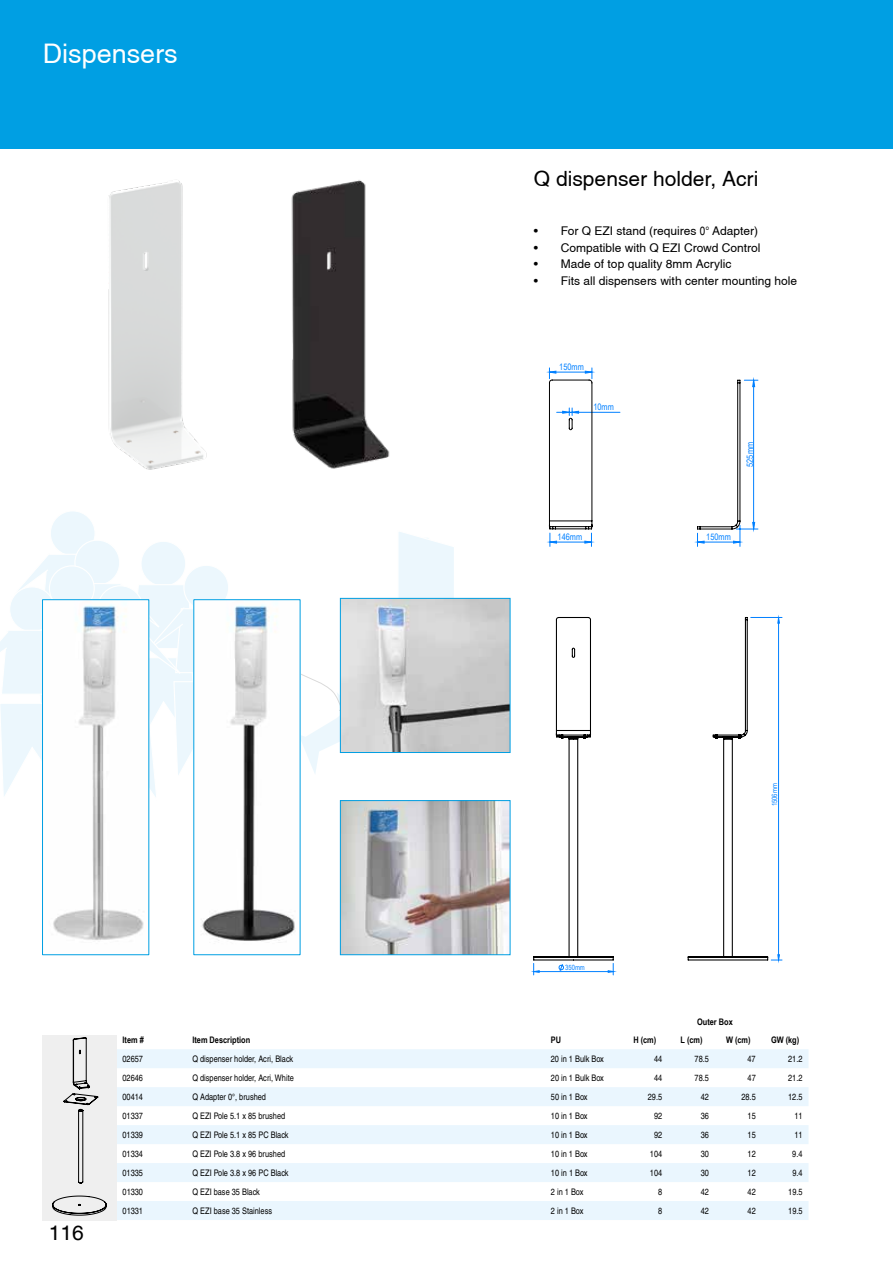
<style>
.page{position:relative;width:893px;height:1263px;background:#fff}
.page>*{position:absolute;margin:0;border:0;box-sizing:border-box;transform-origin:0 0}
.t1{font:27px "Helvetica";color:#fff}
.t2{font:21px "Helvetica";color:#000}
.t3{font:12px "Helvetica";color:#000}
.t4{font:condensed 9px "Helvetica CE";color:#000}
.t5{font:700 9px "Arial Narrow";color:#000}
.t6{font:9px "Arial Narrow";color:#0080ff}
.t7{font:7.2px "Arial Narrow";color:#0080ff}
.s1{font-family:"Helvetica CE";font-stretch:condensed}
</style>
<div class="page">
<svg style="left:397px;top:532px;width:59px;height:66px"></svg>
<div style="left:50px;top:511px;width:45px;height:45px;background:#ecf7fd;border-radius:50%"></div>
<div style="left:50px;top:510px;width:46px;height:46px;border:1px solid #fff;border-radius:50%"></div>
<svg style="left:141px;top:541px;width:45px;height:45px"></svg>
<svg style="left:75px;top:540px;width:45px;height:45px"></svg>
<svg style="left:0;top:552px;width:371px;height:251px"></svg>
<div style="left:0;top:0;width:893px;height:149px;background:#009fe3"></div>
<svg style="left:117px;top:1049px;width:691px;height:171px;fill:#eaf6fe"></svg>
<div style="left:42px;top:1183px;width:75px;height:37px;background:#efefef"></div>
<svg style="left:52px;top:1196px;width:55px;height:19px"></svg>
<div style="left:42px;top:1107px;width:75px;height:78px;background:#efefef"></div>
<div style="left:43px;top:1084px;width:74px;height:24px;background:#efefef"></div>
<div style="left:43px;top:1035px;width:74px;height:56px;background:#efefef"></div>
<svg style="left:64px;top:1037px;width:34px;height:146px"></svg>
<img style="left:108px;top:180px;width:99px;height:290px">
<img style="left:342px;top:802px;width:166px;height:151px">
<div style="left:340px;top:800px;width:170px;height:155px;border:1px solid #009fe3"></div>
<img style="left:44px;top:601px;width:103px;height:339px">
<div style="left:42px;top:599px;width:107px;height:356px;border:1px solid #009fe3"></div>
<img style="left:291px;top:180px;width:99px;height:289px">
<img style="left:196px;top:601px;width:102px;height:342px">
<hr style="left:751px;top:617px;width:31px;height:1px;background:#0080ff">
<svg style="left:533px;top:963px;width:81px;height:12px"></svg>
<svg style="left:771px;top:618px;width:11px;height:343px"></svg>
<svg style="left:533px;top:617px;width:236px;height:344px"></svg>
<hr style="left:572px;top:412px;width:48px;height:1px;background:#0080ff">
<svg style="left:549px;top:368px;width:44px;height:178px"></svg>
<svg style="left:697px;top:380px;width:61px;height:166px"></svg>
<img style="left:342px;top:600px;width:166px;height:151px">
<div style="left:340px;top:598px;width:170px;height:155px;border:1px solid #009fe3"></div>
<h1 class="t1" style="left:43px;top:37px;width:137px">Dispensers</h1>
<h2 class="t2" style="left:534px;top:166px;width:226px">Q dispenser holder, Acri</h2>
<h3 class="t3" style="left:534px;top:224px;width:226px">• For Q EZI stand (requires <span class="s1">0°</span> Adapter)</h3>
<h3 class="t3" style="left:534px;top:241px;width:228px">• Compatible with Q EZI Crowd Control</h3>
<h3 class="t3" style="left:534px;top:257px;width:199px">• Made of top quality 8mm Acrylic</h3>
<h3 class="t3" style="left:534px;top:274px;width:265px">• Fits all dispensers with center mounting hole</h3>
<p class="t6" style="left:559px;top:360px;width:26px">150mm</p>
<p class="t6" style="left:593px;top:400px;width:22px">10mm</p>
<p class="t6" style="left:558px;top:530px;width:26px">146mm</p>
<p class="t6" style="left:743px;top:467px;width:26px;rotate:-90deg">525mm</p>
<p class="t6" style="left:706px;top:530px;width:26px">150mm</p>
<p class="t7" style="left:565px;top:962px;width:21px">350mm</p>
<p class="t7" style="left:769px;top:806px;width:25px;rotate:-90deg">1506mm</p>
<p class="t5" style="left:697px;top:1015px;width:37px">Outer Box</p>
<h2 class="t2" style="left:49px;top:1220px;width:37px">116</h2>
<p class="t5" style="left:123px;top:1033px;width:23px">Item #</p>
<p class="t5" style="left:192px;top:1033px;width:59px">Item Description</p>
<p class="t5" style="left:551px;top:1033px;width:12px">PU</p>
<p class="t5" style="left:633px;top:1033px;width:24px">H (cm)</p>
<p class="t5" style="left:681px;top:1033px;width:24px">L (cm)</p>
<p class="t5" style="left:726px;top:1033px;width:26px">W (cm)</p>
<p class="t5" style="left:771px;top:1033px;width:30px">GW (kg)</p>
<p class="t4" style="left:122px;top:1054px;width:22px">02657</p>
<p class="t4" style="left:192px;top:1054px;width:102px">Q dispenser holder, Acri, Black</p>
<p class="t4" style="left:551px;top:1054px;width:55px">20 in 1 Bulk Box</p>
<p class="t4" style="left:654px;top:1054px;width:10px">44</p>
<p class="t4" style="left:695px;top:1054px;width:16px">78.5</p>
<p class="t4" style="left:747px;top:1054px;width:10px">47</p>
<p class="t4" style="left:788px;top:1054px;width:16px">21.2</p>
<p class="t4" style="left:123px;top:1073px;width:22px">02646</p>
<p class="t4" style="left:192px;top:1073px;width:103px">Q dispenser holder, Acri, White</p>
<p class="t4" style="left:551px;top:1073px;width:55px">20 in 1 Bulk Box</p>
<p class="t4" style="left:654px;top:1073px;width:10px">44</p>
<p class="t4" style="left:695px;top:1073px;width:16px">78.5</p>
<p class="t4" style="left:747px;top:1073px;width:10px">47</p>
<p class="t4" style="left:788px;top:1073px;width:16px">21.2</p>
<p class="t4" style="left:123px;top:1092px;width:22px">00414</p>
<p class="t4" style="left:192px;top:1092px;width:75px">Q Adapter 0°, brushed</p>
<p class="t4" style="left:551px;top:1092px;width:38px">50 in 1 Box</p>
<p class="t4" style="left:648px;top:1092px;width:16px">29.5</p>
<p class="t4" style="left:701px;top:1092px;width:10px">42</p>
<p class="t4" style="left:741px;top:1092px;width:16px">28.5</p>
<p class="t4" style="left:788px;top:1092px;width:16px">12.5</p>
<p class="t4" style="left:123px;top:1111px;width:22px">01337</p>
<p class="t4" style="left:192px;top:1111px;width:94px">Q EZI Pole 5.1 x 85 brushed</p>
<p class="t4" style="left:551px;top:1111px;width:38px">10 in 1 Box</p>
<p class="t4" style="left:654px;top:1111px;width:10px">92</p>
<p class="t4" style="left:701px;top:1111px;width:10px">36</p>
<p class="t4" style="left:748px;top:1111px;width:10px">15</p>
<p class="t4" style="left:794px;top:1111px;width:10px">11</p>
<p class="t4" style="left:123px;top:1130px;width:22px">01339</p>
<p class="t4" style="left:192px;top:1130px;width:98px">Q EZI Pole 5.1 x 85 PC Black</p>
<p class="t4" style="left:551px;top:1130px;width:38px">10 in 1 Box</p>
<p class="t4" style="left:654px;top:1130px;width:10px">92</p>
<p class="t4" style="left:701px;top:1130px;width:10px">36</p>
<p class="t4" style="left:748px;top:1130px;width:10px">15</p>
<p class="t4" style="left:794px;top:1130px;width:10px">11</p>
<p class="t4" style="left:123px;top:1149px;width:22px">01334</p>
<p class="t4" style="left:192px;top:1149px;width:94px">Q EZI Pole 3.8 x 96 brushed</p>
<p class="t4" style="left:551px;top:1149px;width:38px">10 in 1 Box</p>
<p class="t4" style="left:650px;top:1149px;width:14px">104</p>
<p class="t4" style="left:701px;top:1149px;width:10px">30</p>
<p class="t4" style="left:748px;top:1149px;width:10px">12</p>
<p class="t4" style="left:792px;top:1149px;width:12px">9.4</p>
<p class="t4" style="left:123px;top:1168px;width:22px">01335</p>
<p class="t4" style="left:192px;top:1168px;width:98px">Q EZI Pole 3.8 x 96 PC Black</p>
<p class="t4" style="left:551px;top:1168px;width:38px">10 in 1 Box</p>
<p class="t4" style="left:650px;top:1168px;width:14px">104</p>
<p class="t4" style="left:701px;top:1168px;width:10px">30</p>
<p class="t4" style="left:748px;top:1168px;width:10px">12</p>
<p class="t4" style="left:792px;top:1168px;width:12px">9.4</p>
<p class="t4" style="left:123px;top:1186px;width:22px">01330</p>
<p class="t4" style="left:192px;top:1186px;width:69px">Q EZI base 35 Black</p>
<p class="t4" style="left:551px;top:1186px;width:34px">2 in 1 Box</p>
<p class="t4" style="left:658px;top:1186px;width:6px">8</p>
<p class="t4" style="left:701px;top:1186px;width:10px">42</p>
<p class="t4" style="left:748px;top:1186px;width:10px">42</p>
<p class="t4" style="left:788px;top:1186px;width:16px">19.5</p>
<p class="t4" style="left:123px;top:1205px;width:22px">01331</p>
<p class="t4" style="left:192px;top:1205px;width:81px">Q EZI base 35 Stainless</p>
<p class="t4" style="left:551px;top:1205px;width:34px">2 in 1 Box</p>
<p class="t4" style="left:658px;top:1205px;width:6px">8</p>
<p class="t4" style="left:701px;top:1205px;width:10px">42</p>
<p class="t4" style="left:748px;top:1205px;width:10px">42</p>
<p class="t4" style="left:788px;top:1205px;width:16px">19.5</p>
</div>
